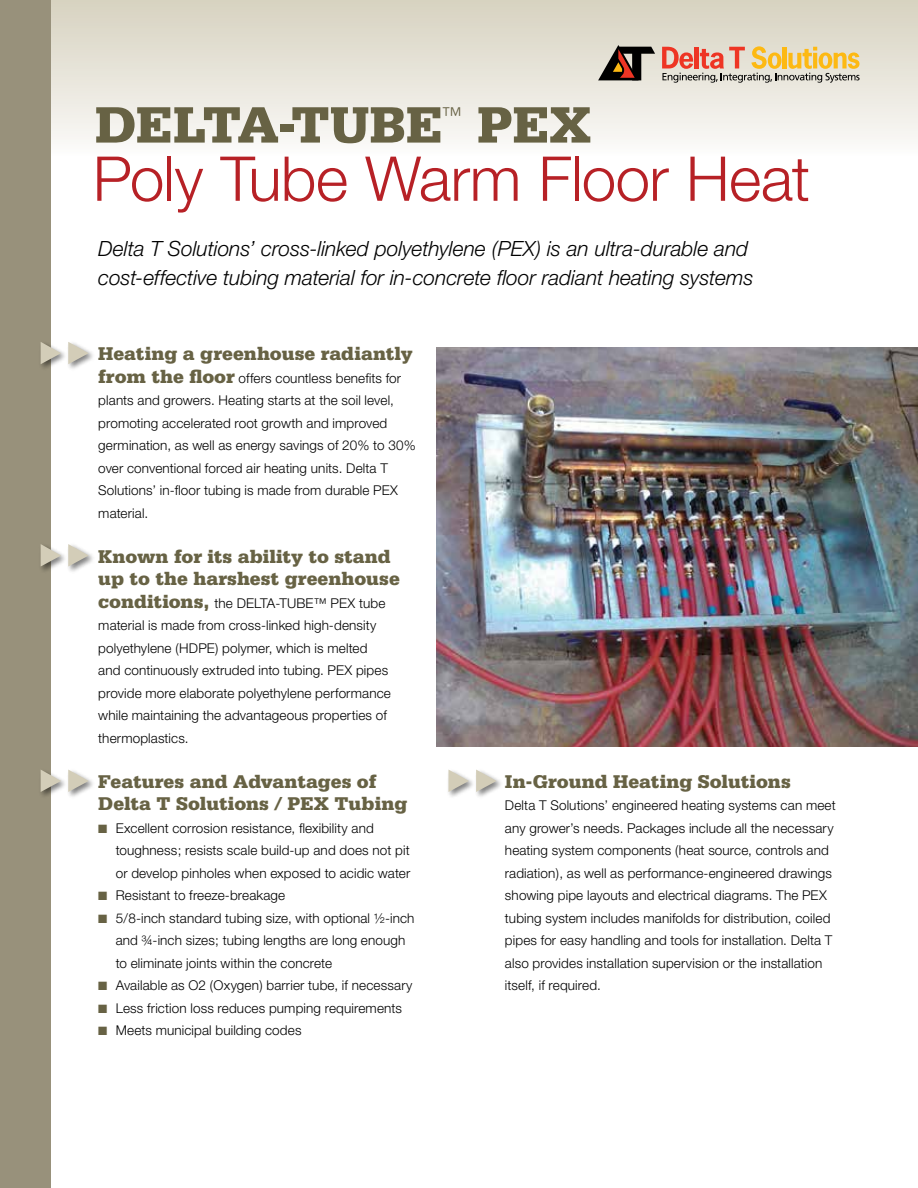
<style>
.page{position:relative;width:918px;height:1188px;background:#fff}
.page>*{position:absolute;margin:0;border:0;box-sizing:border-box;transform-origin:0 0}
.t1{font:300 61.8px "Helvetica Neue";letter-spacing:-.01em;color:#b72126}
.t2{font:900 54px "Serifa";letter-spacing:.005em;color:#676244}
.Intro_Text{font:italic 300 21px/28.5px "Helvetica Neue";letter-spacing:-.005em;color:#000}
.t3{font:300 21px "Serifa";color:#676244}
.body_copy{font:900 19.5px/22.5px "Serifa";color:#676244}
.body_copy-2{font:300 13.5px/22.5px "Helvetica Neue";letter-spacing:.01em;color:#000}
.s1{font-family:"Serifa";font-weight:900;font-size:19.5px;color:#676244}
.s2{color:#676244}
</style>
<div class="page">
<div style="left:0;top:0;width:918px;height:157px;background:linear-gradient(to bottom,#d6d2bf,#fcfbfa)"></div>
<div style="left:0;top:0;width:51px;height:1188px;background:#98917b"></div>
<div style="left:39px;top:340px;width:57px;height:32px;background:#000;opacity:.5"></div>
<svg style="left:41px;top:342px;width:20px;height:22px"></svg>
<svg style="left:68px;top:342px;width:21px;height:22px"></svg>
<div style="left:39px;top:543px;width:57px;height:31px;background:#000;opacity:.5"></div>
<svg style="left:41px;top:544px;width:20px;height:23px"></svg>
<svg style="left:68px;top:544px;width:21px;height:23px"></svg>
<div style="left:39px;top:768px;width:57px;height:31px;background:#000;opacity:.5"></div>
<svg style="left:41px;top:770px;width:20px;height:22px"></svg>
<svg style="left:68px;top:770px;width:21px;height:22px"></svg>
<svg style="left:662px;top:46px;width:198px;height:37px"></svg>
<svg style="left:598px;top:45px;width:57px;height:35px"></svg>
<img style="left:436px;top:347px;width:482px;height:399px">
<div style="left:446px;top:768px;width:58px;height:31px;background:#000;opacity:.5"></div>
<svg style="left:448px;top:770px;width:21px;height:22px"></svg>
<svg style="left:476px;top:770px;width:21px;height:22px"></svg>
<p class="t2" style="left:95px;top:93px;width:349px">DELTA-TUBE</p>
<p class="t3" style="left:441px;top:102px;width:22px">™</p>
<p class="t2" style="left:477px;top:93px;width:116px">PEX</p>
<p class="t1" style="left:93px;top:141px;width:719px">Poly Tube Warm Floor Heat</p>
<p class="Intro_Text" style="left:98px;top:234px;width:657px">Delta T Solutions’ cross-linked polyethylene (PEX) is an ultra-durable and cost-effective tubing material for in-concrete floor radiant heating systems</p>
<p class="body_copy" style="left:98px;top:342px;width:316px">Heating a greenhouse radiantly</p>
<p class="body_copy-2" style="left:98px;top:366px;width:319px"><span class="s1">from the floor</span> offers countless benefits for plants and growers. Heating starts at the soil level, promoting accelerated root growth and improved germination, as well as energy savings of 20% to 30% over conventional forced air heating units. Delta T Solutions’ in-floor tubing is made from durable PEX material.</p>
<p class="body_copy" style="left:98px;top:545px;width:303px">Known for its ability to stand up to the harshest greenhouse</p>
<p class="body_copy-2" style="left:98px;top:591px;width:294px"><span class="s1">conditions,</span> the DELTA-TUBE™ PEX tube material is made from cross-linked high-density polyethylene (HDPE) polymer, which is melted and continuously extruded into tubing. PEX pipes provide more elaborate polyethylene performance while maintaining the advantageous properties of thermoplastics.</p>
<p class="body_copy" style="left:98px;top:770px;width:311px">Features and Advantages of<br>Delta T Solutions / PEX Tubing</p>
<p class="body_copy-2" style="left:116px;top:816px;width:296px;text-indent:-17px"><span class="s2">■</span> Excellent corrosion resistance, flexibility and toughness; resists scale build-up and does not pit or develop pinholes when exposed to acidic water</p>
<p class="body_copy-2" style="left:98px;top:884px;width:188px"><span class="s2">■</span> Resistant to freeze-breakage</p>
<p class="body_copy-2" style="left:116px;top:906px;width:300px;text-indent:-17px"><span class="s2">■</span> 5/8-inch standard tubing size, with optional ½-inch and ¾-inch sizes; tubing lengths are long enough to eliminate joints within the concrete</p>
<p class="body_copy-2" style="left:98px;top:974px;width:316px"><span class="s2">■</span> Available as O2 (Oxygen) barrier tube, if necessary</p>
<p class="body_copy-2" style="left:98px;top:996px;width:305px"><span class="s2">■</span> Less friction loss reduces pumping requirements</p>
<p class="body_copy-2" style="left:98px;top:1019px;width:205px"><span class="s2">■</span> Meets municipal building codes</p>
<p class="body_copy" style="left:505px;top:770px;width:287px">In-Ground Heating Solutions</p>
<p class="body_copy-2" style="left:505px;top:794px;width:332px">Delta T Solutions’ engineered heating systems can meet any grower’s needs. Packages include all the necessary heating system components (heat source, controls and radiation), as well as performance-engineered drawings showing pipe layouts and electrical diagrams. The PEX tubing system includes manifolds for distribution, coiled pipes for easy handling and tools for installation. Delta T also provides installation supervision or the installation itself, if required.</p>
</div>
